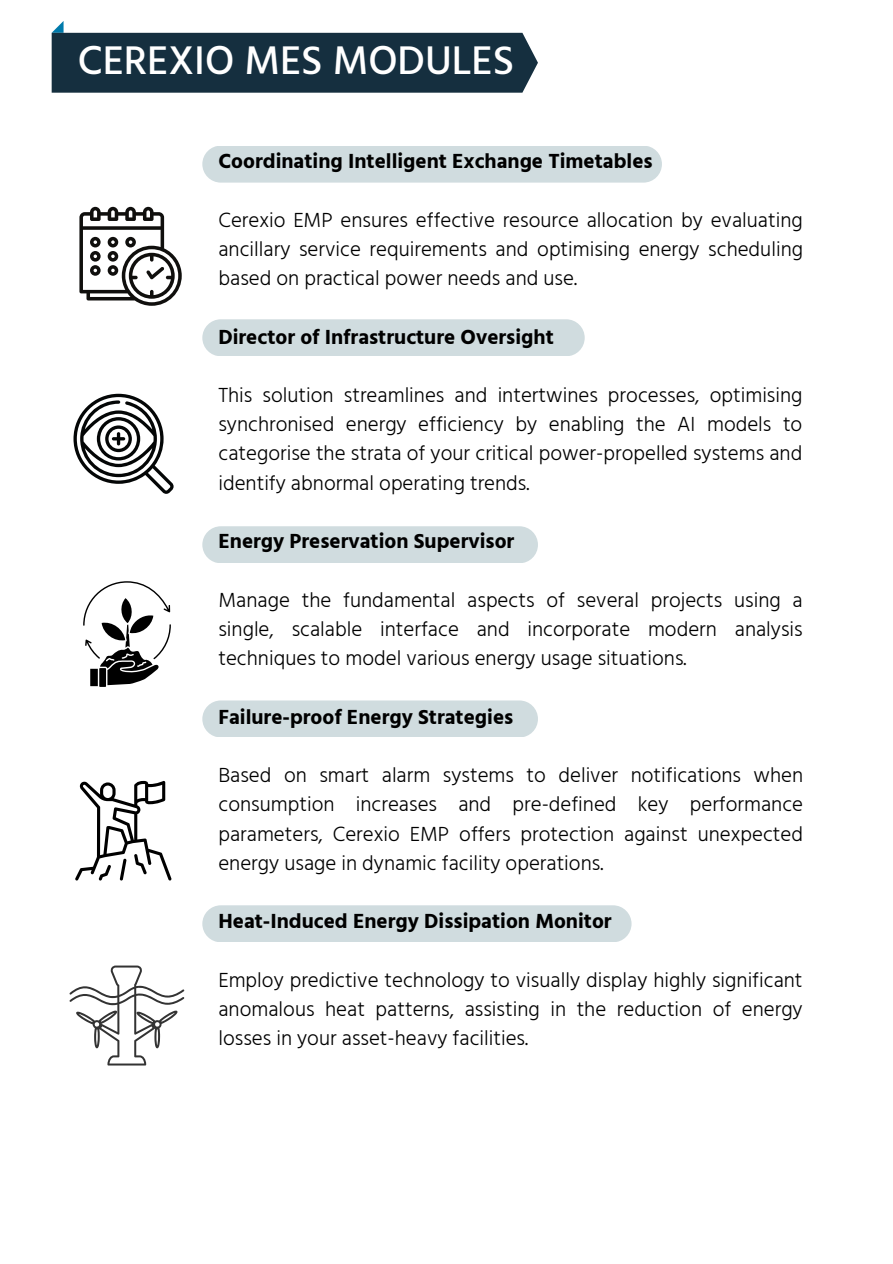
<style>
.page{position:relative;width:893px;height:1264px;background:#fff}
.page>*{position:absolute;margin:0;border:0;box-sizing:border-box;transform-origin:0 0}
.t1{font:500 41.1px "Hind Guntur";color:#fff}
.t2{font:300 21px/29.2px "Hind Guntur";color:#000;text-align:justify}
.t3{font:700 21px "Hind Guntur";color:#000}
</style>
<div class="page">
<svg style="left:52px;top:21px;width:486px;height:72px"></svg>
<div style="left:202px;top:146px;width:460px;height:37px;background:#d0dcdf;border-radius:18px"></div>
<div style="left:202px;top:319px;width:382px;height:37px;background:#d0dcdf;border-radius:18px"></div>
<div style="left:202px;top:526px;width:336px;height:37px;background:#d0dcdf;border-radius:18px"></div>
<div style="left:202px;top:700px;width:336px;height:37px;background:#d0dcdf;border-radius:18px"></div>
<div style="left:202px;top:905px;width:429px;height:37px;background:#d0dcdf;border-radius:18px"></div>
<svg style="left:73px;top:394px;width:100px;height:100px"></svg>
<svg style="left:75px;top:780px;width:97px;height:100px"></svg>
<svg style="left:79px;top:207px;width:103px;height:99px"></svg>
<svg style="left:83px;top:581px;width:88px;height:106px"></svg>
<svg style="left:70px;top:965px;width:114px;height:100px"></svg>
<p class="t1" style="left:78px;top:36px;width:437px">CEREXIO MES MODULES</p>
<p class="t3" style="left:218px;top:148px;width:435px">Coordinating Intelligent Exchange Timetables</p>
<p class="t2" style="left:218px;top:205px;width:586px">Cerexio EMP ensures effective resource allocation by evaluating ancillary service requirements and optimising energy scheduling based on practical power needs and use.</p>
<p class="t3" style="left:218px;top:324px;width:337px">Director of Infrastructure Oversight</p>
<p class="t2" style="left:218px;top:380px;width:585px">This solution streamlines and intertwines processes, optimising synchronised energy efficiency by enabling the AI models to categorise the strata of your critical power-propelled systems and identify abnormal operating trends.</p>
<p class="t3" style="left:218px;top:528px;width:297px">Energy Preservation Supervisor</p>
<p class="t2" style="left:218px;top:585px;width:586px">Manage the fundamental aspects of several projects using a single, scalable interface and incorporate modern analysis techniques to model various energy usage situations.</p>
<p class="t3" style="left:218px;top:704px;width:296px">Failure-proof Energy Strategies</p>
<p class="t2" style="left:218px;top:760px;width:586px">Based on smart alarm systems to deliver notifications when consumption increases and pre-defined key performance parameters, Cerexio EMP offers protection against unexpected energy usage in dynamic facility operations.</p>
<p class="t3" style="left:218px;top:908px;width:395px">Heat-Induced Energy Dissipation Monitor</p>
<p class="t2" style="left:218px;top:964px;width:585px">Employ predictive technology to visually display highly significant anomalous heat patterns, assisting in the reduction of energy losses in your asset-heavy facilities.</p>
</div>
